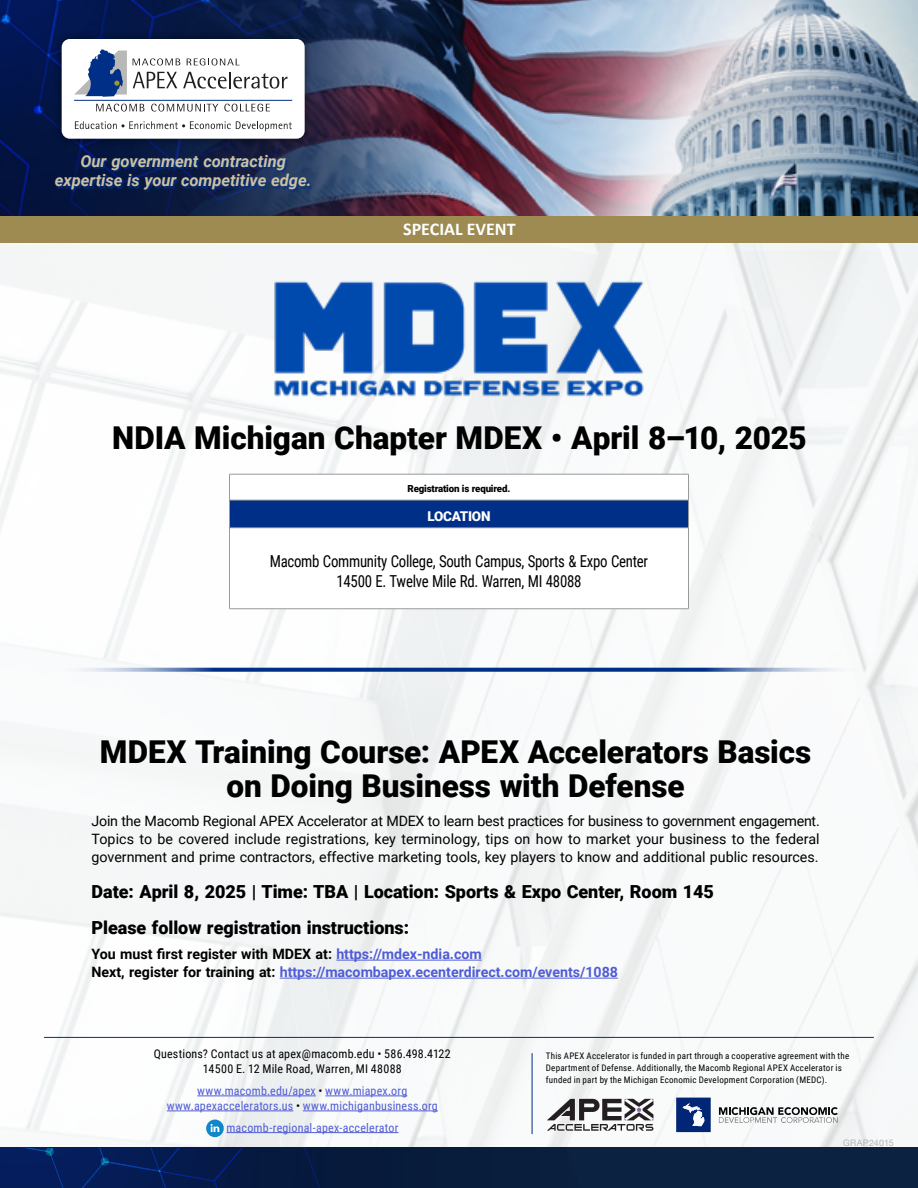
<style>
.page{position:relative;width:918px;height:1188px;background:#fff}
.page>*{position:absolute;margin:0;border:0;box-sizing:border-box;transform-origin:0 0}
.t1{font:900 31.5px/34.5px "Roboto";color:#000;text-align:center}
.t2{font:900 18px/36px "Roboto";color:#000}
.t3{font:700 18px "Calibri";color:#fff}
.t4{font:16.5px/19.5px "Roboto Condensed";letter-spacing:-.02em;color:#000;text-align:center;scale:.9 1}
.t5{font:italic 700 16.5px/19.5px "Roboto";color:#ccc1a2;text-align:center}
.t6{font:14.25px/18px "Roboto";letter-spacing:-.005em;color:#000;text-align:justify}
.t7{font:700 14.25px/18px "Roboto";letter-spacing:-.005em;color:#4f5cd6}
.t8{font:900 13.5px "Roboto";letter-spacing:-.02em;color:#fff}
.t9{font:12px/15px "Roboto Condensed";letter-spacing:.015em;color:#4f5cd6;text-align:center}
.t10{font:12px/15px "Roboto Condensed";letter-spacing:.015em;color:#000;text-align:center}
.t11{font:900 9.75px "Roboto";letter-spacing:-.02em;color:#000}
.t12{font:9px/12px "Roboto Condensed";letter-spacing:.025em;color:#000}
.t13{font:9px "Helvetica Neue";letter-spacing:.025em;color:#b3b3b3}
.s1{color:#000}
</style>
<div class="page">
<img style="left:0;top:243px;width:918px;height:905px">
<div style="left:0;top:1148px;width:918px;height:40px;background:#0b2340"></div>
<svg style="left:0;top:1148px;width:320px;height:40px"></svg>
<div style="left:0;top:216px;width:918px;height:27px;background:#9d8b51"></div>
<img style="left:0;top:0;width:918px;height:216px">
<hr style="left:44px;top:1037px;width:830px;height:1px;background:#002f87">
<svg style="left:671px;top:1095px;width:172px;height:40px"></svg>
<svg style="left:546px;top:1098px;width:108px;height:33px"></svg>
<hr style="left:197px;top:1096px;width:119px;height:1px;background:#4f5cd6">
<hr style="left:325px;top:1096px;width:82px;height:1px;background:#4f5cd6">
<hr style="left:167px;top:1111px;width:126px;height:1px;background:#4f5cd6">
<hr style="left:303px;top:1111px;width:135px;height:1px;background:#4f5cd6">
<hr style="left:227px;top:1132px;width:171px;height:1px;background:#4f5cd6">
<div style="left:206px;top:1120px;width:18px;height:17px;background:#0f87c9;border-radius:50%"></div>
<svg style="left:211px;top:1124px;width:8px;height:8px"></svg>
<hr style="left:532px;top:1053px;width:1px;height:81px;background:#002f87">
<div style="left:56px;top:156px;width:255px;height:36px;background:#002f87;opacity:.75"></div>
<div style="left:53px;top:30px;width:259px;height:117px;background:#000;opacity:.5"></div>
<div style="left:62px;top:39px;width:243px;height:100px;background:#fff;border-radius:8px"></div>
<hr style="left:74px;top:100px;width:218px;height:1px;background:#002f87">
<svg style="left:96px;top:104px;width:48px;height:8px"></svg>
<svg style="left:151px;top:104px;width:67px;height:8px"></svg>
<svg style="left:224px;top:104px;width:46px;height:8px"></svg>
<svg style="left:75px;top:121px;width:217px;height:10px"></svg>
<svg style="left:74px;top:49px;width:53px;height:48px"></svg>
<svg style="left:133px;top:72px;width:44px;height:16px"></svg>
<svg style="left:183px;top:72px;width:104px;height:17px"></svg>
<svg style="left:133px;top:58px;width:47px;height:7px"></svg>
<svg style="left:187px;top:58px;width:53px;height:7px"></svg>
<hr style="left:336px;top:960px;width:146px;height:1px;background:#4f5cd6">
<hr style="left:280px;top:978px;width:338px;height:1px;background:#4f5cd6">
<div style="left:230px;top:474px;width:458px;height:26px;background:#fff"></div>
<div style="left:230px;top:500px;width:458px;height:28px;background:#002f87"></div>
<div style="left:230px;top:528px;width:458px;height:81px;background:#fff"></div>
<hr style="left:229px;top:474px;width:460px;height:1px;background:#999">
<hr style="left:229px;top:500px;width:460px;height:1px;background:#999">
<svg style="left:229px;top:474px;width:1px;height:53px"></svg>
<svg style="left:688px;top:474px;width:1px;height:53px"></svg>
<hr style="left:229px;top:527px;width:460px;height:1px;background:#999">
<hr style="left:229px;top:528px;width:1px;height:81px;background:#999">
<hr style="left:688px;top:528px;width:1px;height:81px;background:#999">
<hr style="left:229px;top:608px;width:460px;height:1px;background:#999">
<img style="left:270px;top:276px;width:378px;height:126px">
<svg style="left:51px;top:667px;width:817px;height:5px;background:#6581b5"></svg>
<p class="t5" style="left:55px;top:151px;width:258px">Our government contracting expertise is your competitive edge.</p>
<p class="t3" style="left:403px;top:217px;width:114px">SPECIAL EVENT</p>
<h1 class="t1" style="left:112px;top:419px;width:696px">NDIA Michigan Chapter MDEX • April 8–10, 2025</h1>
<p class="t11" style="left:408px;top:482px;width:104px">Registration is required.</p>
<p class="t8" style="left:428px;top:507px;width:64px">LOCATION</p>
<p class="t4" style="left:270px;top:551px;width:422px">Macomb Community College, South Campus, Sports &amp; Expo Center<br>14500 E. Twelve Mile Rd. Warren, MI 48088</p>
<h1 class="t1" style="left:100px;top:733px;width:713px">MDEX Training Course: APEX Accelerators Basics on Doing Business with Defense</h1>
<p class="t6" style="left:92px;top:812px;width:730px">Join the Macomb Regional APEX Accelerator at MDEX to learn best practices for business to government engagement.<br>Topics to be covered include registrations, key terminology, tips on how to market your business to the federal government and prime contractors, effective marketing tools, key players to know and additional public resources.</p>
<p class="t2" style="left:92px;top:873px;width:624px">Date: April 8, 2025 | Time: TBA | Location: Sports &amp; Expo Center, Room 145<br>Please follow registration instructions:</p>
<p class="t7" style="left:92px;top:944px;width:528px"><span class="s1">You must first register with MDEX at:</span> https://mdex-ndia.com<br><span class="s1">Next, register for training at:</span> https://macombapex.ecenterdirect.com/events/1088</p>
<p class="t10" style="left:154px;top:1046px;width:299px">Questions? Contact us at apex@macomb.edu • 586.498.4122<br>14500 E. 12 Mile Road, Warren, MI 48088</p>
<p class="t9" style="left:167px;top:1083px;width:273px">www.macomb.edu/apex <span class="s1">•</span> www.miapex.org www.apexaccelerators.us <span class="s1">•</span> www.michiganbusiness.org</p>
<p class="t9" style="left:227px;top:1120px;width:173px">macomb-regional-apex-accelerator</p>
<p class="t12" style="left:546px;top:1049px;width:305px">This APEX Accelerator is funded in part through a cooperative agreement with the<br>Department of Defense. Additionally, the Macomb Regional APEX Accelerator is funded in part by the Michigan Economic Development Corporation (MEDC).</p>
<p class="t13" style="left:843px;top:1136px;width:52px">GRAP24015</p>
</div>
